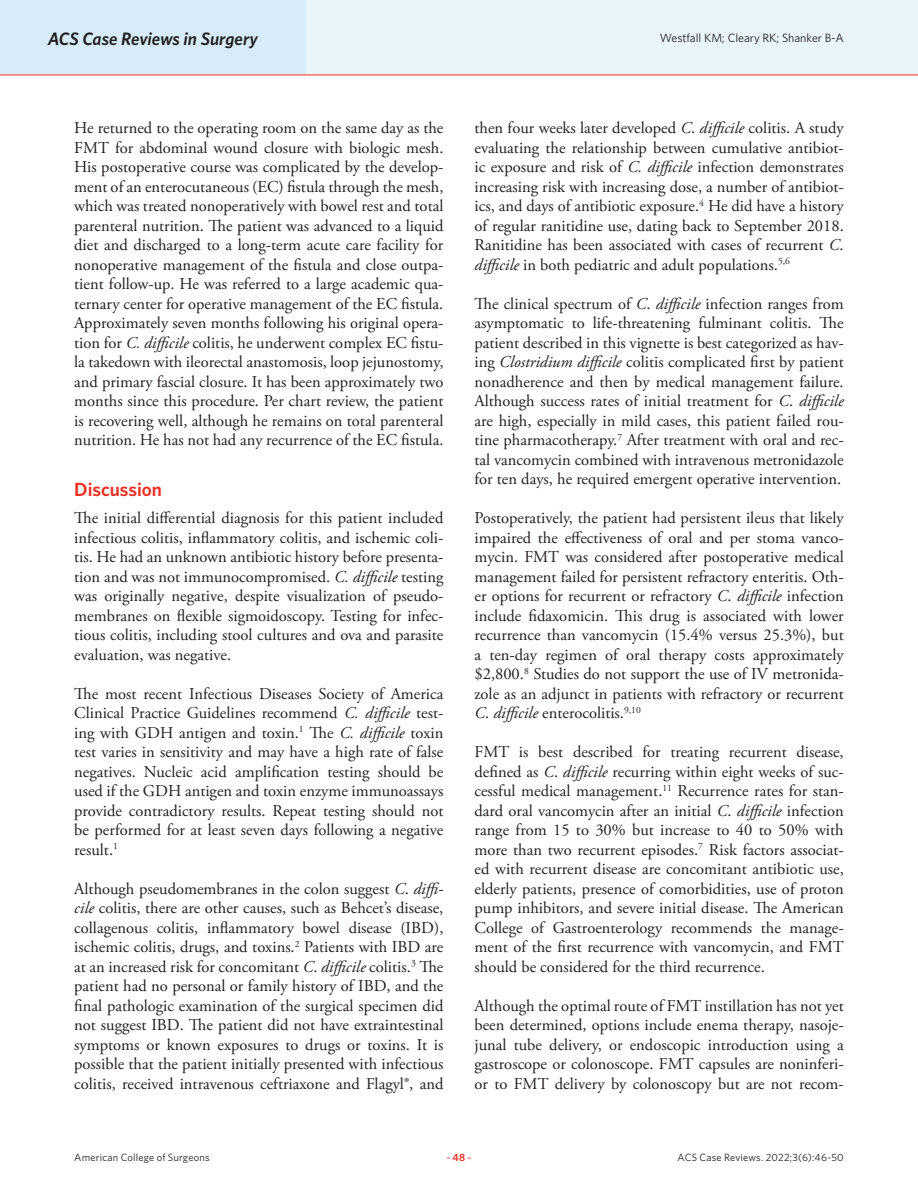
<style>
.page{position:relative;width:918px;height:1188px;background:#fff}
.page>*{position:absolute;margin:0;border:0;box-sizing:border-box;transform-origin:0 0}
.Article_Subhead{font:600 19.2px "Whitney";letter-spacing:-.005em;color:#ee2e22}
.t1{font:italic 600 18px "Whitney";letter-spacing:-.005em;color:#231f20}
.Article_Body_no_inde{font:16.5px/19.5px "Adobe Garamond Pro";color:#231f20;text-align:justify}
.t2{font:12px "Whitney";color:#231f20}
.t3{font:10.5px "Whitney";letter-spacing:.02em;color:#231f20}
.t4{font:10.5px "Whitney";color:#ee2e22}
.s1{font-style:italic}
.s2{font-weight:600}
</style>
<div class="page">
<div style="left:0;top:0;width:918px;height:75px;background:#eaf5fb"></div>
<div style="left:0;top:0;width:306px;height:75px;background:#d7ebf8"></div>
<hr style="left:0;top:75px;width:918px;height:1px;background:#ee2e22">
<p class="t1" style="left:48px;top:26px;width:212px">ACS Case Reviews in Surgery</p>
<p class="t2" style="left:660px;top:30px;width:185px">Westfall KM; Cleary RK; Shanker B-A</p>
<p class="Article_Body_no_inde" style="left:74px;top:119px;width:371px">He returned to the operating room on the same day as the FMT for abdominal wound closure with biologic mesh.<br>His postoperative course was complicated by the develop&shy;ment of an enterocutaneous (EC) fistula through the mesh, which was treated nonoperatively with bowel rest and total parenteral nutrition. The patient was advanced to a liquid diet and discharged to a long-term acute care facility for nonoperative management of the fistula and close outpa&shy;tient follow-up. He was referred to a large academic qua&shy;ternary center for operative management of the EC fistula.<br>Approximately seven months following his original opera&shy;tion for <span class="s1">C. difficile</span> colitis, he underwent complex EC fistu&shy;la takedown with ileorectal anastomosis, loop jejunostomy, and primary fascial closure. It has been approximately two months since this procedure. Per chart review, the patient is recovering well, although he remains on total parenteral nutrition. He has not had any recurrence of the EC fistula.</p>
<p class="Article_Subhead" style="left:74px;top:477px;width:89px">Discussion</p>
<p class="Article_Body_no_inde" style="left:74px;top:509px;width:371px">The initial differential diagnosis for this patient included infectious colitis, inflammatory colitis, and ischemic coli&shy;tis. He had an unknown antibiotic history before presenta&shy;tion and was not immunocompromised. <span class="s1">C. difficile</span> testing was originally negative, despite visualization of pseudo&shy;membranes on flexible sigmoidoscopy. Testing for infec&shy;tious colitis, including stool cultures and ova and parasite evaluation, was negative.</p>
<p class="Article_Body_no_inde" style="left:74px;top:684px;width:371px">The most recent Infectious Diseases Society of America Clinical Practice Guidelines recommend <span class="s1">C. difficile</span> test&shy;ing with GDH antigen and toxin.<sup>1</sup> The <span class="s1">C. difficile</span> toxin test varies in sensitivity and may have a high rate of false negatives. Nucleic acid amplification testing should be used if the GDH antigen and toxin enzyme immunoassays provide contradictory results. Repeat testing should not be performed for at least seven days following a negative result.<sup>1</sup></p>
<p class="Article_Body_no_inde" style="left:74px;top:879px;width:371px">Although pseudomembranes in the colon suggest <span class="s1">C</span>. <span class="s1">diffi&shy;cile</span> colitis, there are other causes, such as Behcet’s disease, collagenous colitis, inflammatory bowel disease (IBD), ischemic colitis, drugs, and toxins.<sup>2</sup> Patients with IBD are at an increased risk for concomitant <span class="s1">C</span>. <span class="s1">difficile</span> colitis.<sup>3</sup> The patient had no personal or family history of IBD, and the final pathologic examination of the surgical specimen did not suggest IBD. The patient did not have extraintestinal symptoms or known exposures to drugs or toxins. It is possible that the patient initially presented with infectious colitis, received intravenous ceftriaxone and Flagyl®, and</p>
<p class="Article_Body_no_inde" style="left:475px;top:119px;width:371px">then four weeks later developed <span class="s1">C</span>. <span class="s1">difficile</span> colitis. A study evaluating the relationship between cumulative antibiot&shy;ic exposure and risk of <span class="s1">C. difficile</span> infection demonstrates increasing risk with increasing dose, a number of antibiot&shy;ics, and days of antibiotic exposure.<sup>4</sup> He did have a history of regular ranitidine use, dating back to September 2018.<br>Ranitidine has been associated with cases of recurrent <span class="s1">C</span>. <span class="s1">difficile</span> in both pediatric and adult populations.<sup>5,6</sup></p>
<p class="Article_Body_no_inde" style="left:475px;top:295px;width:371px">The clinical spectrum of <span class="s1">C</span>. <span class="s1">difficile</span> infection ranges from asymptomatic to life-threatening fulminant colitis. The patient described in this vignette is best categorized as hav&shy;ing <span class="s1">Clostridium difficile</span> colitis complicated first by patient nonadherence and then by medical management failure.<br>Although success rates of initial treatment for <span class="s1">C</span>. <span class="s1">difficile </span>are high, especially in mild cases, this patient failed rou&shy;tine pharmacotherapy.<sup>7</sup> After treatment with oral and rec&shy;tal vancomycin combined with intravenous metronidazole for ten days, he required emergent operative intervention.</p>
<p class="Article_Body_no_inde" style="left:475px;top:509px;width:371px">Postoperatively, the patient had persistent ileus that likely impaired the effectiveness of oral and per stoma vanco&shy;mycin. FMT was considered after postoperative medical management failed for persistent refractory enteritis. Oth&shy;er options for recurrent or refractory <span class="s1">C</span>. <span class="s1">difficile</span> infection include fidaxomicin. This drug is associated with lower recurrence than vancomycin (15.4% versus 25.3%), but a ten-day regimen of oral therapy costs approximately $2,800.<sup>8</sup> Studies do not support the use of IV metronida&shy;zole as an adjunct in patients with refractory or recurrent <span class="s1">C</span>. <span class="s1">difficile</span> enterocolitis.<sup>9,10</sup></p>
<p class="Article_Body_no_inde" style="left:475px;top:743px;width:371px">FMT is best described for treating recurrent disease, defined as <span class="s1">C</span>. <span class="s1">difficile</span> recurring within eight weeks of suc&shy;cessful medical management.<sup>11</sup> Recurrence rates for stan&shy;dard oral vancomycin after an initial <span class="s1">C</span>. <span class="s1">difficile</span> infection range from 15 to 30% but increase to 40 to 50% with more than two recurrent episodes.<sup>7</sup> Risk factors associat&shy;ed with recurrent disease are concomitant antibiotic use, elderly patients, presence of comorbidities, use of proton pump inhibitors, and severe initial disease. The American College of Gastroenterology recommends the manage&shy;ment of the first recurrence with vancomycin, and FMT should be considered for the third recurrence.</p>
<p class="Article_Body_no_inde" style="left:475px;top:997px;width:371px">Although the optimal route of FMT instillation has not yet been determined, options include enema therapy, nasoje&shy;junal tube delivery, or endoscopic introduction using a gastroscope or colonoscope. FMT capsules are noninferi&shy;or to FMT delivery by colonoscopy but are not recom-</p>
<p class="t3" style="left:74px;top:1150px;width:137px">American College of Surgeons</p>
<p class="t4" style="left:446px;top:1150px;width:27px">–<span class="s2">48</span>–</p>
<p class="t3" style="left:678px;top:1150px;width:168px">ACS Case Reviews. 2022;3(6):46-50</p>
</div>
